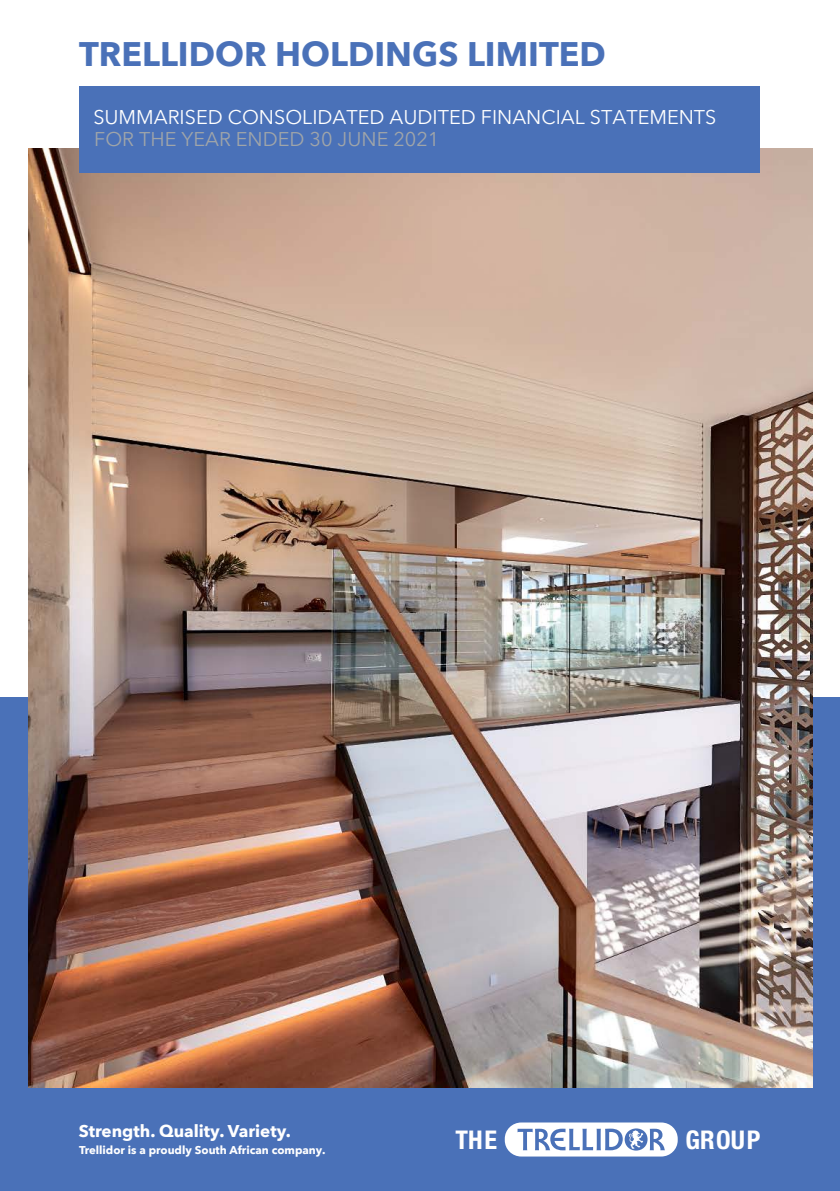
<style>
.page{position:relative;width:840px;height:1191px;background:#fff}
.page>*{position:absolute;margin:0;border:0;box-sizing:border-box;transform-origin:0 0}
.t1{font:700 34px "Avenir Next";color:#4a71b8}
.t2{font:700 condensed 25.8px "Helvetica Neue LT Std";letter-spacing:.025em;color:#fff}
.t3{font:19.8px "Avenir Next";color:#fff}
.t4{font:19.8px "Avenir Next";color:#a0a5a9}
.t5{font:700 17px "Avenir Next";color:#fff}
.t6{font:700 11.4px "Avenir Next";color:#fff}
</style>
<div class="page">
<div style="left:0;top:698px;width:839px;height:493px;background:#4a71b8"></div>
<img style="left:28px;top:148px;width:783px;height:939px">
<div style="left:79px;top:86px;width:680px;height:86px;background:#4a71b8"></div>
<svg style="left:504px;top:1122px;width:173px;height:34px"></svg>
<h1 class="t1" style="left:79px;top:24px;width:528px">TRELLIDOR HOLDINGS LIMITED</h1>
<p class="t3" style="left:93px;top:100px;width:624px">SUMMARISED CONSOLIDATED AUDITED FINANCIAL STATEMENTS</p>
<p class="t4" style="left:94px;top:123px;width:346px">FOR THE YEAR ENDED 30 JUNE 2021</p>
<p class="t5" style="left:79px;top:1115px;width:213px">Strength. Quality. Variety.</p>
<p class="t6" style="left:79px;top:1140px;width:247px">Trellidor is a proudly South African company.</p>
<h2 class="t2" style="left:455px;top:1124px;width:43px">THE</h2>
<h2 class="t2" style="left:685px;top:1124px;width:76px">GROUP</h2>
</div>
